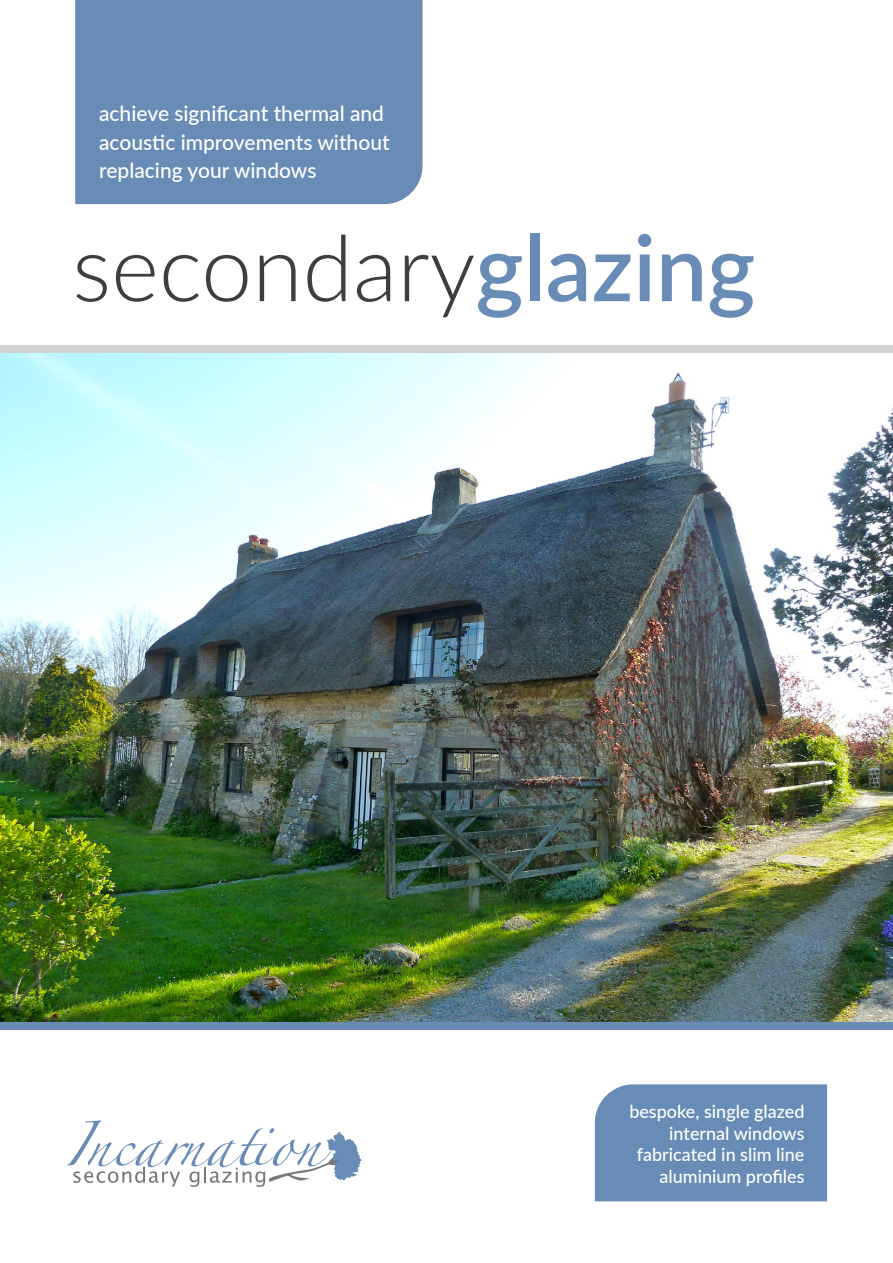
<style>
.page{position:relative;width:893px;height:1263px;background:#fff}
.page>*{position:absolute;margin:0;border:0;box-sizing:border-box;transform-origin:0 0}
.t1{font:300 91.5px "Lato";color:#3e3e3f}
.t2{font:500 21px/28.5px "Lato";color:#fff}
.t3{font:500 18px/21.6px "Lato";color:#fff;text-align:right}
.s1{font-weight:600;color:#688cb6}
</style>
<div class="page">
<div style="left:75px;top:0;width:348px;height:204px;background:#688cb6"></div>
<div style="left:595px;top:1084px;width:232px;height:117px;background:#688cb6"></div>
<img style="left:0;top:353px;width:893px;height:669px">
<div style="left:0;top:345px;width:893px;height:8px;background:#d1d2d4"></div>
<div style="left:0;top:1022px;width:893px;height:8px;background:#688cb6"></div>
<svg style="left:67px;top:1120px;width:295px;height:67px"></svg>
<p class="t2" style="left:99px;top:98px;width:292px">achieve significant thermal and acoustic improvements without replacing your windows</p>
<p class="t1" style="left:72px;top:205px;width:684px">secondary<span class="s1">glazing</span></p>
<p class="t3" style="left:629px;top:1100px;width:177px">bespoke, single glazed internal windows fabricated in slim line aluminium profiles</p>
</div>
